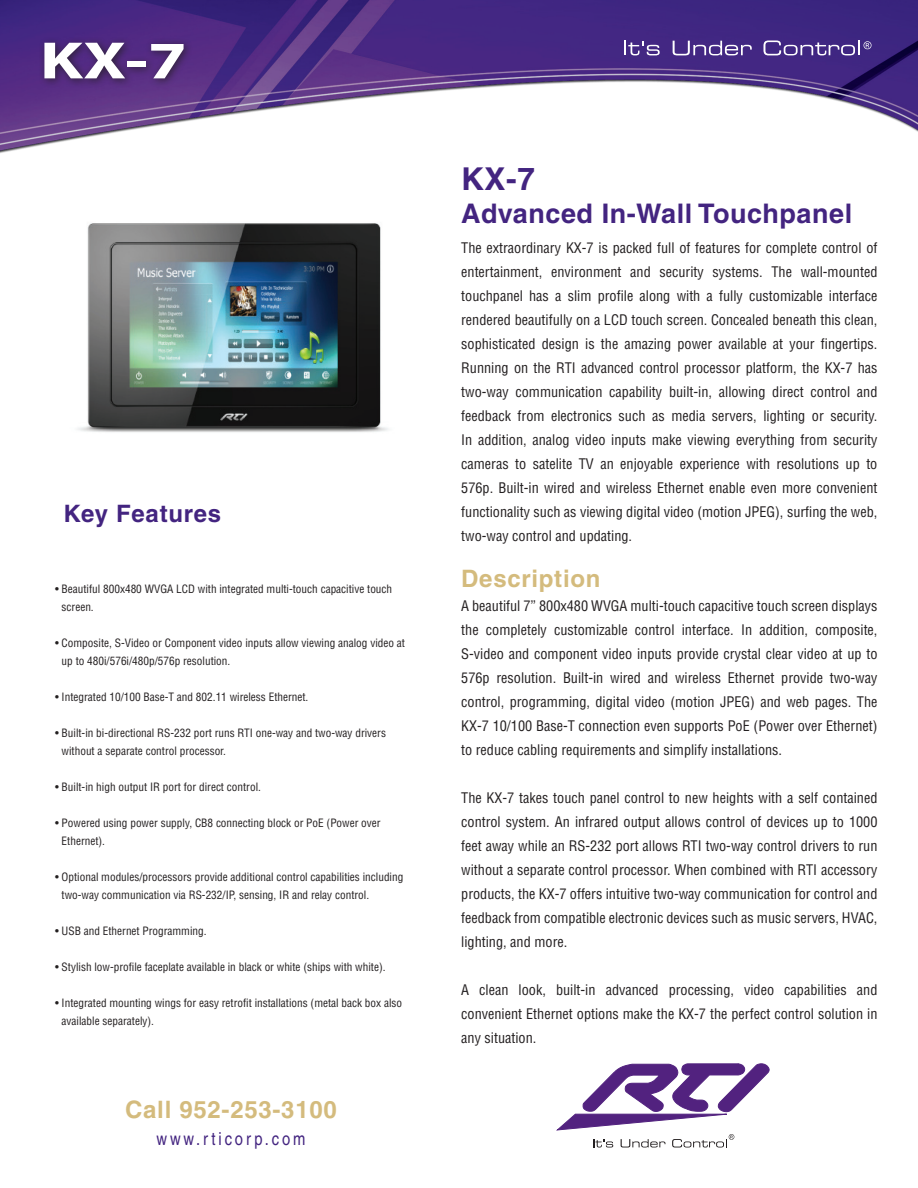
<style>
.page{position:relative;width:918px;height:1188px;background:#fff}
.page>*{position:absolute;margin:0;border:0;box-sizing:border-box;transform-origin:0 0}
.t1{font:700 52.8px "Myriad Pro";color:#fff;scale:1.33 1}
.t2{font:700 31.5px "Helvetica";color:#432480}
.t3{font:700 27px "Helvetica";letter-spacing:.02em;color:#432480}
.t4{font:700 24px "Helvetica";letter-spacing:.03em;color:#d4bb7d}
.t5{font:700 24px "Helvetica";letter-spacing:.03em;color:#432480}
.t6{font:condensed 18px "Helvetica";letter-spacing:.16em;color:#432480}
.t7{font:condensed 14.25px/24px "Helvetica";color:#231f20;text-align:justify}
.t8{font:condensed 11.25px/18px "Helvetica";color:#231f20}
</style>
<div class="page">
<img style="left:0;top:0;width:918px;height:153px">
<img style="left:40px;top:150px;width:382px;height:282px">
<svg style="left:556px;top:1064px;width:213px;height:84px"></svg>
<div style="left:38px;top:37px;width:155px;height:52px;background:#231f20;opacity:.75"></div>
<svg style="left:624px;top:41px;width:36px;height:14px"></svg>
<svg style="left:673px;top:41px;width:79px;height:14px"></svg>
<svg style="left:763px;top:41px;width:109px;height:14px;background:#6c599f"></svg>
<h1 class="t1" style="left:40px;top:26px;width:112px">KX-7</h1>
<h3 class="t5" style="left:63px;top:499px;width:159px">Key Features</h3>
<p class="t8" style="left:62px;top:580px;width:332px;text-indent:-7px">• Beautiful 800x480 WVGA LCD with integrated multi-touch capacitive touch screen.</p>
<p class="t8" style="left:62px;top:634px;width:345px;text-indent:-7px">• Composite, S-Video or Component video inputs allow viewing analog video at up to 480i/576i/480p/576p resolution.</p>
<p class="t8" style="left:55px;top:688px;width:255px">• Integrated 10/100 Base-T and 802.11 wireless Ethernet.</p>
<p class="t8" style="left:62px;top:724px;width:326px;text-indent:-7px">• Built-in bi-directional RS-232 port runs RTI one-way and two-way drivers without a separate control processor.</p>
<p class="t8" style="left:55px;top:778px;width:207px">• Built-in high output IR port for direct control.</p>
<p class="t8" style="left:62px;top:814px;width:321px;text-indent:-7px">• Powered using power supply, CB8 connecting block or PoE (Power over<br>Ethernet).</p>
<p class="t8" style="left:62px;top:868px;width:343px;text-indent:-7px">• Optional modules/processors provide additional control capabilities including two-way communication via RS-232/IP, sensing, IR and relay control.</p>
<p class="t8" style="left:55px;top:922px;width:153px">• USB and Ethernet Programming.</p>
<p class="t8" style="left:55px;top:958px;width:332px">• Stylish low-profile faceplate available in black or white (ships with white).</p>
<p class="t8" style="left:62px;top:994px;width:342px;text-indent:-7px">• Integrated mounting wings for easy retrofit installations (metal back box also available separately).</p>
<h3 class="t4" style="left:125px;top:1095px;width:213px">Call 952-253-3100</h3>
<p class="t6" style="left:157px;top:1128px;width:150px">www.rticorp.com</p>
<h2 class="t2" style="left:461px;top:160px;width:75px">KX-7</h2>
<h3 class="t3" style="left:461px;top:197px;width:392px">Advanced In-Wall Touchpanel</h3>
<p class="t7" style="left:461px;top:236px;width:418px">The extraordinary KX-7 is packed full of features for complete control of entertainment, environment and security systems. The wall-mounted touchpanel has a slim profile along with a fully customizable interface rendered beautifully on a LCD touch screen. Concealed beneath this clean, sophisticated design is the amazing power available at your fingertips.<br>Running on the RTI advanced control processor platform, the KX-7 has two-way communication capability built-in, allowing direct control and feedback from electronics such as media servers, lighting or security.<br>In addition, analog video inputs make viewing everything from security cameras to satelite TV an enjoyable experience with resolutions up to 576p. Built-in wired and wireless Ethernet enable even more convenient functionality such as viewing digital video (motion JPEG), surfing the web, two-way control and updating.</p>
<h3 class="t4" style="left:461px;top:564px;width:141px">Description</h3>
<p class="t7" style="left:461px;top:594px;width:418px">A beautiful 7” 800x480 WVGA multi-touch capacitive touch screen displays the completely customizable control interface. In addition, composite, S-video and component video inputs provide crystal clear video at up to 576p resolution. Built-in wired and wireless Ethernet provide two-way control, programming, digital video (motion JPEG) and web pages. The KX-7 10/100 Base-T connection even supports PoE (Power over Ethernet) to reduce cabling requirements and simplify installations.</p>
<p class="t7" style="left:461px;top:786px;width:418px">The KX-7 takes touch panel control to new heights with a self contained control system. An infrared output allows control of devices up to 1000 feet away while an RS-232 port allows RTI two-way control drivers to run without a separate control processor. When combined with RTI accessory products, the KX-7 offers intuitive two-way communication for control and feedback from compatible electronic devices such as music servers, HVAC, lighting, and more.</p>
<p class="t7" style="left:461px;top:978px;width:418px">A clean look, built-in advanced processing, video capabilities and convenient Ethernet options make the KX-7 the perfect control solution in any situation.</p>
</div>
